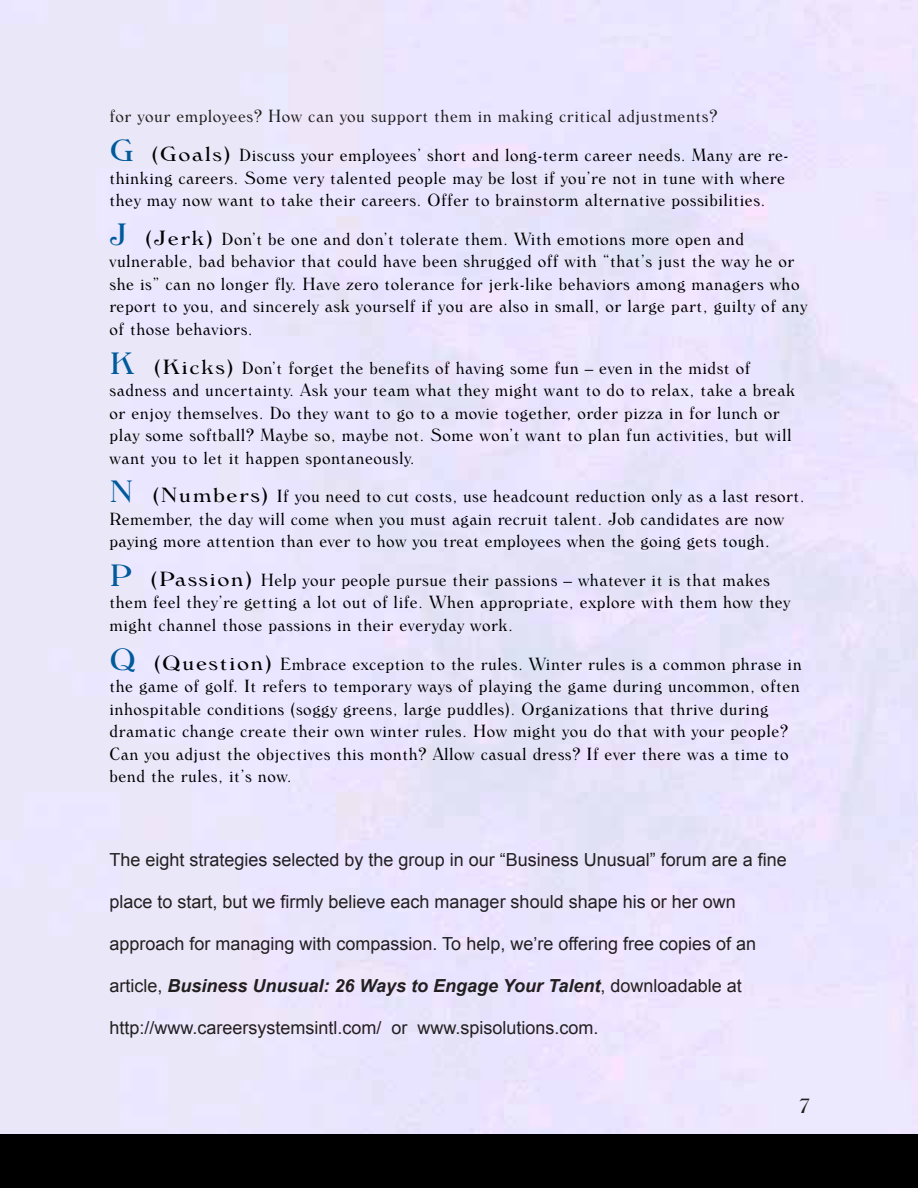
<style>
.page{position:relative;width:918px;height:1188px;background:#fff}
.page>*{position:absolute;margin:0;border:0;box-sizing:border-box;transform-origin:0 0}
.t1{font:300 21px "Windsor";color:#231f20}
.t2{font:300 18px/22.5px "Windsor";letter-spacing:.03em;color:#000;scale:.95 1}
.t3{font:18px "Arial";color:#231f20}
.t4{font:300 18px/38.7px "Windsor";letter-spacing:.03em;color:#231f20;scale:.95 1}
.t5{font:italic 700 18px "Arial";color:#231f20}
.s1{font-size:31.5px;color:#005a9b}
.s2{font-size:21px;color:#000}
.s3{color:#000}
.s4{font-size:21px}
.s5{font-weight:400;font-style:normal}
</style>
<div class="page">
<div style="left:0;top:1134px;width:918px;height:54px;background:#000"></div>
<p class="t4" style="left:110px;top:98px;width:716px">for your employees? How can you support them in making critical adjustments?<br><span class="s1">G</span> <span class="s2">(Goals)</span> <span class="s3">Discuss your employees’ short and long-term career needs. Many are re-</span></p>
<p class="t2" style="left:109px;top:167px;width:713px">thinking careers. Some very talented people may be lost if you’re not in tune with where they may now want to take their careers. Offer to brainstorm alternative possibilities.</p>
<p class="t2" style="left:110px;top:229px;width:736px"><span class="s1">J</span> <span class="s4">(Jerk)</span> Don’t be one and don’t tolerate them. With emotions more open and vulnerable, bad behavior that could have been shrugged off with “that’s just the way he or she is” can no longer fly. Have zero tolerance for jerk-like behaviors among managers who report to you, and sincerely ask yourself if you are also in small, or large part, guilty of any of those behaviors.</p>
<p class="t2" style="left:109px;top:357px;width:723px"><span class="s1">K</span> <span class="s4">(Kicks)</span> Don’t forget the benefits of having some fun – even in the midst of sadness and uncertainty. Ask your team what they might want to do to relax, take a break or enjoy themselves. Do they want to go to a movie together, order pizza in for lunch or play some softball? Maybe so, maybe not. Some won’t want to plan fun activities, but will want you to let it happen spontaneously.</p>
<p class="t2" style="left:109px;top:486px;width:733px"><span class="s1">N</span> <span class="s4">(Numbers)</span> If you need to cut costs, use headcount reduction only as a last resort.<br>Remember, the day will come when you must again recruit talent. Job candidates are now paying more attention than ever to how you treat employees when the going gets tough.</p>
<p class="t2" style="left:110px;top:570px;width:718px"><span class="s1">P</span> <span class="s4">(Passion)</span> Help your people pursue their passions – whatever it is that makes them feel they’re getting a lot out of life. When appropriate, explore with them how they might channel those passions in their everyday work.</p>
<p class="t2" style="left:109px;top:653px;width:730px"><span class="s1">Q</span> <span class="s4">(Question)</span> Embrace exception to the rules. Winter rules is a common phrase in the game of golf. It refers to temporary ways of playing the game during uncommon, often inhospitable conditions (soggy greens, large puddles). Organizations that thrive during dramatic change create their own winter rules. How might you do that with your people?<br>Can you adjust the objectives this month? Allow casual dress? If ever there was a time to bend the rules, it’s now.</p>
<p class="t3" style="left:110px;top:850px;width:679px">The eight strategies selected by the group in our “Business Unusual” forum are a fine</p>
<p class="t3" style="left:110px;top:892px;width:628px">place to start, but we firmly believe each manager should shape his or her own</p>
<p class="t3" style="left:110px;top:934px;width:648px">approach for managing with compassion. To help, we’re offering free copies of an</p>
<p class="t5" style="left:110px;top:976px;width:634px"><span class="s5">article,</span> Business Unusual: 26 Ways to Engage Your Talent<span class="s5">, downloadable at</span></p>
<p class="t3" style="left:110px;top:1018px;width:491px">http://www.careersystemsintl.com/ or www.spisolutions.com.</p>
<p class="t1" style="left:798px;top:1098px;width:14px">7</p>
</div>
